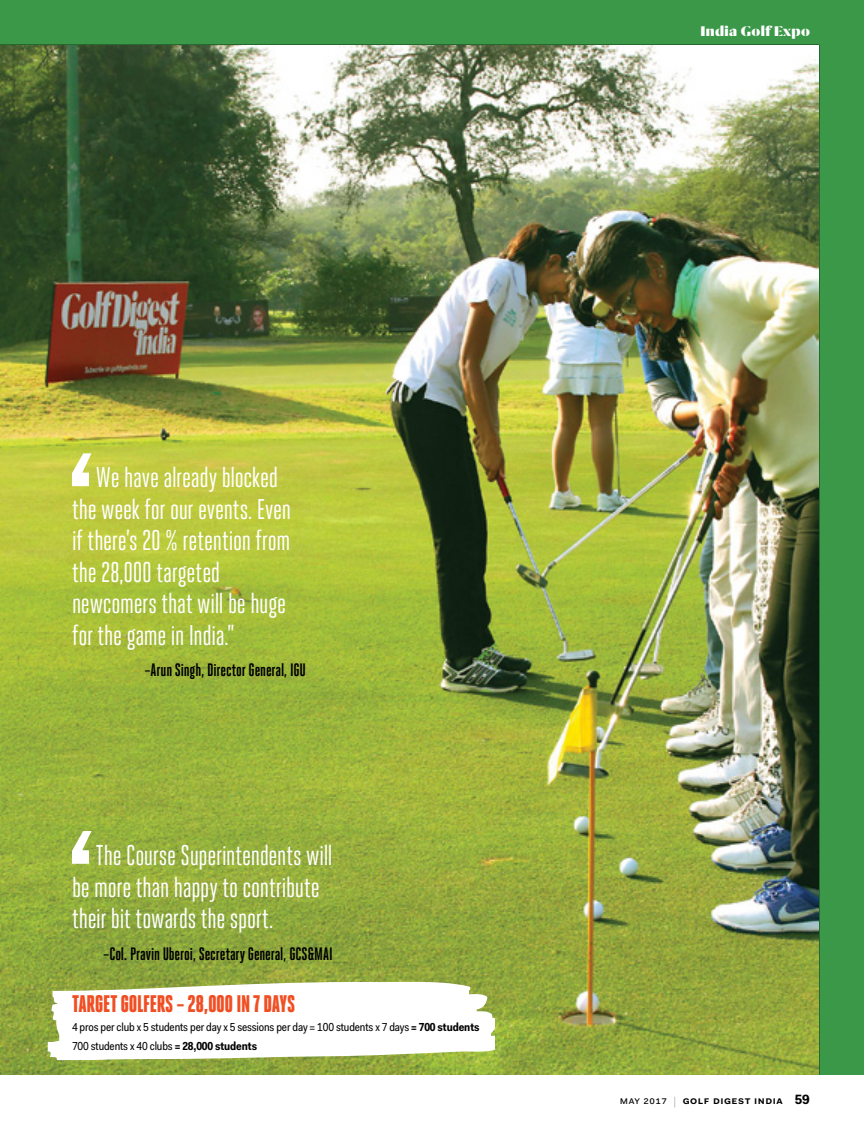
<style>
.page{position:relative;width:864px;height:1134px;background:#fff}
.page>*{position:absolute;margin:0;border:0;box-sizing:border-box;transform-origin:0 0}
.t1{font:28.5px/31.5px "Heroic Condensed";letter-spacing:-.01em;color:#fff}
.t2{font:900 24px "Heroic Condensed";letter-spacing:-.015em;color:#f04e23}
.t3{font:700 18px "Heroic Condensed";letter-spacing:-.01em;color:#000}
.t4{font:900 15.3px "Dala Moa";letter-spacing:.025em;color:#fff}
.t5{font:11.7px/19px "Fakt Sm Con Pro";letter-spacing:-.01em;color:#000}
.t6{font:600 10.8px "Fakt Pro";letter-spacing:.05em;color:#000}
.s1{font-weight:700}
.s2{font-weight:400}
.s3{font-weight:300;color:#8a8b82}
.s4{font-weight:700;font-size:13.5px}
</style>
<div class="page">
<div style="left:0;top:0;width:864px;height:1075px;background:#3a9848"></div>
<img style="left:0;top:45px;width:819px;height:1030px">
<svg style="left:72px;top:831px;width:19px;height:33px"></svg>
<svg style="left:72px;top:453px;width:19px;height:33px"></svg>
<img style="left:48px;top:982px;width:447px;height:78px">
<p class="t4" style="left:701px;top:21px;width:111px">India Golf Expo</p>
<p class="t1" style="left:72px;top:462px;width:221px;text-indent:24px">We have already blocked the week for our events. Even if there’s 20 % retention from the 28,000 targeted newcomers that will be huge for the game in India.”</p>
<p class="t3" style="left:144px;top:660px;width:163px">–Arun Singh, Director General, IGU</p>
<p class="t1" style="left:72px;top:840px;width:262px;text-indent:24px">The Course Superintendents will be more than happy to contribute their bit towards the sport.</p>
<p class="t3" style="left:103px;top:943px;width:231px">–Col. Pravin Uberoi, Secretary General, GCS&amp;MAI</p>
<p class="t2" style="left:72px;top:990px;width:225px">TARGET GOLFERS – 28,000 IN 7 DAYS</p>
<p class="t5" style="left:72px;top:1017px;width:409px">4 pros per club x 5 students per day x 5 sessions per day = 100 students x 7 days <span class="s1">= 700 students<br></span>700 students x 40 clubs <span class="s1">= 28,000 students</span></p>
<p class="t6" style="left:620px;top:1093px;width:192px"><span class="s2">may 2017</span> <span class="s3">|</span> golf digest india <span class="s4">59</span></p>
</div>
